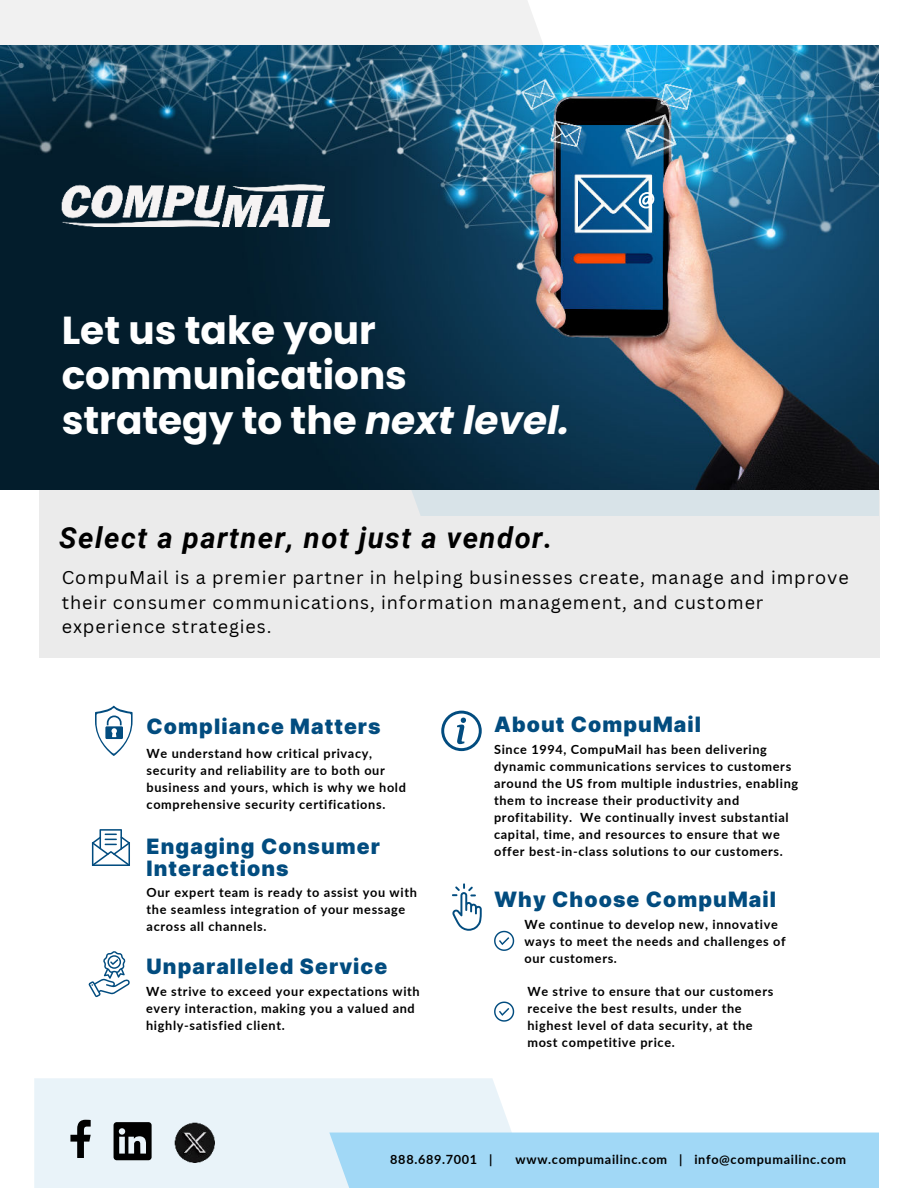
<style>
.page{position:relative;width:918px;height:1188px;background:#fff}
.page>*{position:absolute;margin:0;border:0;box-sizing:border-box;transform-origin:0 0}
.t1{font:700 39px/45px "Poppins";color:#fff}
.t2{font:italic 700 29.1px "Roboto";letter-spacing:.05em;color:#000}
.t3{font:900 21.15px/22.5px "Inter";letter-spacing:.05em;color:#024c7f}
.t4{font:18px/24.8px "Canva Sans";letter-spacing:.05em;color:#000}
.t5{font:700 12.75px/17px "Lato";letter-spacing:.05em;color:#000}
.s1{font-style:italic}
</style>
<div class="page">
<div style="left:0;top:0;width:543px;height:45px;background:#f1f1f1"></div>
<div style="left:39px;top:489px;width:840px;height:169px;background:#e8e8e8"></div>
<div style="left:412px;top:490px;width:467px;height:26px;background:#d8e3e8"></div>
<img style="left:0;top:45px;width:879px;height:445px">
<div style="left:34px;top:1078px;width:498px;height:110px;background:#e9f3f9"></div>
<div style="left:329px;top:1133px;width:550px;height:55px;background:#a1d8f6"></div>
<svg style="left:494px;top:931px;width:20px;height:20px"></svg>
<svg style="left:494px;top:1002px;width:20px;height:20px"></svg>
<svg style="left:639px;top:192px;width:15px;height:16px"></svg>
<svg style="left:95px;top:706px;width:37px;height:50px"></svg>
<img style="left:62px;top:184px;width:267px;height:43px">
<svg style="left:92px;top:829px;width:38px;height:37px"></svg>
<svg style="left:114px;top:1122px;width:38px;height:38px"></svg>
<svg style="left:70px;top:1120px;width:21px;height:38px"></svg>
<img style="left:174px;top:1122px;width:41px;height:41px">
<svg style="left:88px;top:951px;width:42px;height:46px"></svg>
<svg style="left:441px;top:711px;width:41px;height:40px"></svg>
<svg style="left:452px;top:883px;width:29px;height:48px"></svg>
<h1 class="t1" style="left:62px;top:308px;width:509px">Let us take your communications strategy to the <span class="s1">next level.</span></h1>
<h2 class="t2" style="left:59px;top:517px;width:495px">Select a partner, not just a vendor.</h2>
<h3 class="t4" style="left:62px;top:565px;width:789px">CompuMail is a premier partner in helping businesses create, manage and improve their consumer communications, information management, and customer experience strategies.</h3>
<h3 class="t3" style="left:147px;top:715px;width:236px">Compliance Matters</h3>
<p class="t5" style="left:147px;top:744px;width:261px">We understand how critical privacy, security and reliability are to both our business and yours, which is why we hold comprehensive security certifications.</p>
<h3 class="t3" style="left:147px;top:834px;width:235px">Engaging Consumer<br>Interactions</h3>
<p class="t5" style="left:147px;top:883px;width:272px">Our expert team is ready to assist you with the seamless integration of your message across all channels.</p>
<h3 class="t3" style="left:147px;top:955px;width:242px">Unparalleled Service</h3>
<p class="t5" style="left:146px;top:982px;width:275px">We strive to exceed your expectations with every interaction, making you a valued and highly-satisfied client.</p>
<h3 class="t3" style="left:494px;top:713px;width:209px">About CompuMail</h3>
<p class="t5" style="left:494px;top:741px;width:306px">Since 1994, CompuMail has been delivering dynamic communications services to customers around the US from multiple industries, enabling them to increase their productivity and profitability. We continually invest substantial capital, time, and resources to ensure that we offer best-in-class solutions to our customers.</p>
<h3 class="t3" style="left:494px;top:887px;width:284px">Why Choose CompuMail</h3>
<p class="t5" style="left:524px;top:916px;width:263px">We continue to develop new, innovative ways to meet the needs and challenges of our customers.</p>
<p class="t5" style="left:527px;top:982px;width:247px">We strive to ensure that our customers receive the best results, under the highest level of data security, at the most competitive price.</p>
<p class="t5" style="left:390px;top:1151px;width:104px">888.689.7001 |</p>
<p class="t5" style="left:516px;top:1151px;width:332px">www.compumailinc.com | info@compumailinc.com</p>
</div>
